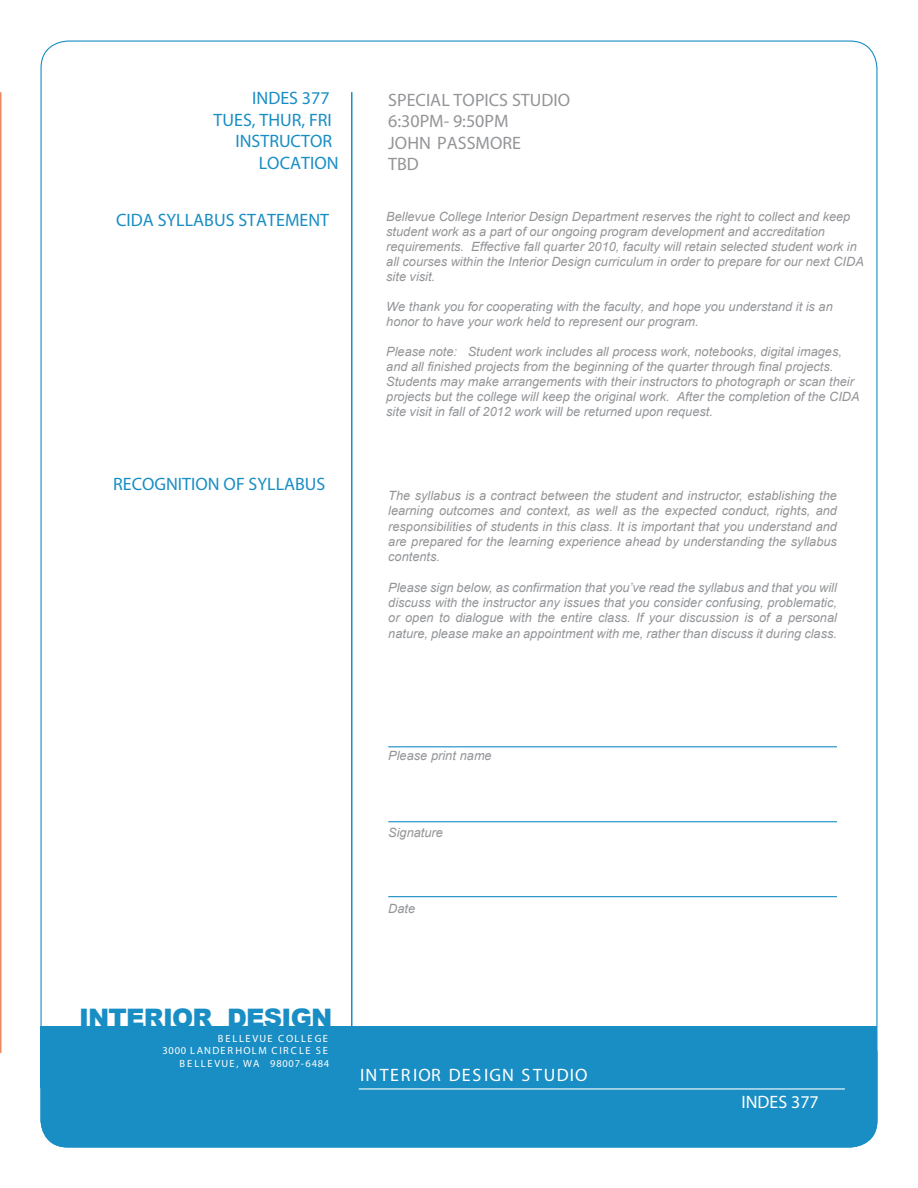
<style>
.page{position:relative;width:918px;height:1188px;background:#fff}
.page>*{position:absolute;margin:0;border:0;box-sizing:border-box;transform-origin:0 0}
.t1{font:900 25.5px "Arial";letter-spacing:-.03em;color:#198ec4}
.t2{font:18px "Myriad";color:#198ec4}
.t3{font:18px/21.6px "Myriad";color:#939598}
.t4{font:18px "Myriad";letter-spacing:.075em;color:#fff}
.t5{font:18px "Myriad";color:#fff}
.t6{font:italic 12.75px/15px "Arial";color:#939598}
.t7{font:10.5px/12.6px "Myriad";letter-spacing:.145em;color:#fff;text-align:right}
</style>
<div class="page">
<div style="left:40px;top:1026px;width:838px;height:122px;background:#198ec4;border-radius:27px"></div>
<div style="left:40px;top:1026px;width:838px;height:61px;background:#198ec4"></div>
<hr style="left:351px;top:92px;width:1px;height:961px;background:#198ec4">
<hr style="left:359px;top:1088px;width:486px;height:2px;background:#fff">
<hr style="left:0;top:92px;width:2px;height:961px;background:#ec8960">
<hr style="left:388px;top:746px;width:449px;height:1px;background:#198ec4">
<hr style="left:388px;top:821px;width:449px;height:1px;background:#198ec4">
<hr style="left:388px;top:896px;width:449px;height:1px;background:#198ec4">
<h2 class="t2" style="left:252px;top:89px;width:79px">INDES 377</h2>
<h2 class="t2" style="left:214px;top:111px;width:120px">TUES, THUR, FRI</h2>
<h2 class="t2" style="left:235px;top:132px;width:98px">INSTRUCTOR</h2>
<h2 class="t2" style="left:259px;top:154px;width:81px">LOCATION</h2>
<h2 class="t2" style="left:116px;top:211px;width:215px">CIDA SYLLABUS STATEMENT</h2>
<h2 class="t2" style="left:113px;top:475px;width:214px">RECOGNITION OF SYLLABUS</h2>
<h2 class="t3" style="left:388px;top:90px;width:183px">SPECIAL TOPICS STUDIO<br>6:30PM- 9:50PM<br>JOHN PASSMORE<br>TBD</h2>
<p class="t6" style="left:386px;top:209px;width:479px">Bellevue College Interior Design Department reserves the right to collect and keep student work as a part of our ongoing program development and accreditation requirements. Effective fall quarter 2010, faculty will retain selected student work in all courses within the Interior Design curriculum in order to prepare for our next CIDA site visit.</p>
<p class="t6" style="left:386px;top:299px;width:448px">We thank you for cooperating with the faculty, and hope you understand it is an honor to have your work held to represent our program.</p>
<p class="t6" style="left:386px;top:344px;width:475px">Please note: Student work includes all process work, notebooks, digital images, and all finished projects from the beginning of the quarter through final projects.<br>Students may make arrangements with their instructors to photograph or scan their projects but the college will keep the original work. After the completion of the CIDA site visit in fall of 2012 work will be returned upon request.</p>
<p class="t6" style="left:388px;top:488px;width:450px;text-align:justify">The syllabus is a contract between the student and instructor, establishing the learning outcomes and context, as well as the expected conduct, rights, and responsibilities of students in this class. It is important that you understand and are prepared for the learning experience ahead by understanding the syllabus contents.</p>
<p class="t6" style="left:388px;top:580px;width:450px;text-align:justify">Please sign below, as confirmation that you’ve read the syllabus and that you will discuss with the instructor any issues that you consider confusing, problematic, or open to dialogue with the entire class. If your discussion is of a personal nature, please make an appointment with me, rather than discuss it during class.</p>
<p class="t6" style="left:388px;top:748px;width:105px">Please print name</p>
<p class="t6" style="left:388px;top:825px;width:56px">Signature</p>
<p class="t6" style="left:388px;top:901px;width:28px">Date</p>
<h1 class="t1" style="left:79px;top:999px;width:255px">INTERIOR DESIGN</h1>
<p class="t7" style="left:162px;top:1032px;width:168px">BELLEVUE COLLEGE<br>3000 LANDERHOLM CIRCLE SE<br>BELLEVUE, WA 98007-6484</p>
<h2 class="t4" style="left:360px;top:1067px;width:229px">INTERIOR DESIGN STUDIO</h2>
<h2 class="t5" style="left:741px;top:1094px;width:79px">INDES 377</h2>
</div>
